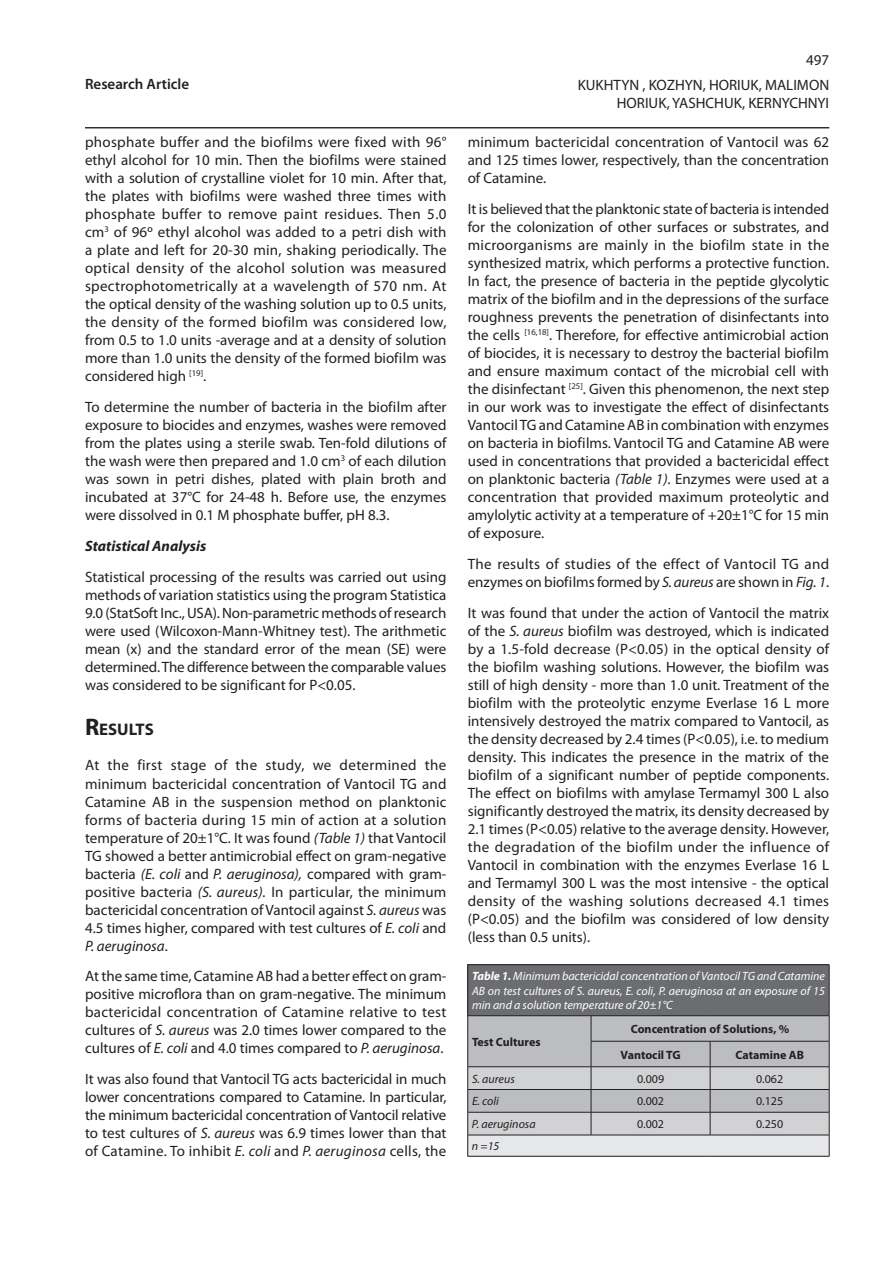
<style>
.page{position:relative;width:893px;height:1263px;background:#fff}
.page>*{position:absolute;margin:0;border:0;box-sizing:border-box;transform-origin:0 0}
.t1{font:700 16.8px "Myriad Pro";color:#231f20}
.t2{font:15px/18px "Myriad Pro";color:#231f20;text-align:justify}
.t3{font:italic 700 15px "Myriad Pro";color:#231f20}
.t4{font:600 15px "Myriad Pro";color:#231f20}
.t5{font:italic 12px/14.4px "Myriad Pro";color:#fff;text-align:justify}
.t6{font:700 12px/25.5px "Myriad Pro";color:#231f20}
.t7{font:italic 12px "Myriad Pro";color:#231f20}
.t8{font:12px "Myriad Pro";color:#231f20}
.s1{font-size:24px}
.s2{font-style:italic}
.s3{font-weight:700}
</style>
<div class="page">
<hr style="left:85px;top:127px;width:744px;height:1px;background:#231f20">
<div style="left:468px;top:965px;width:361px;height:51px;background:#6c6d70"></div>
<hr style="left:468px;top:964px;width:123px;height:1px;background:#231f20">
<hr style="left:467px;top:965px;width:1px;height:50px;background:#231f20">
<hr style="left:591px;top:964px;width:119px;height:1px;background:#231f20">
<hr style="left:710px;top:964px;width:119px;height:1px;background:#231f20">
<hr style="left:829px;top:965px;width:1px;height:50px;background:#231f20">
<hr style="left:468px;top:1015px;width:123px;height:1px;background:#231f20">
<hr style="left:591px;top:1015px;width:119px;height:1px;background:#231f20">
<hr style="left:710px;top:1015px;width:119px;height:1px;background:#231f20">
<svg style="left:467px;top:1016px;width:363px;height:140px;background:#c1c1c4"></svg>
<hr style="left:468px;top:1156px;width:123px;height:1px;background:#231f20">
<hr style="left:591px;top:1156px;width:119px;height:1px;background:#231f20">
<hr style="left:710px;top:1156px;width:119px;height:1px;background:#231f20">
<p class="t4" style="left:85px;top:74px;width:106px">Research Article</p>
<p class="t2" style="left:85px;top:133px;width:363px">phosphate buffer and the biofilms were fixed with 96° ethyl alcohol for 10 min. Then the biofilms were stained with a solution of crystalline violet for 10 min. After that, the plates with biofilms were washed three times with phosphate buffer to remove paint residues. Then 5.0 cm<sup>3</sup> of 96º ethyl alcohol was added to a petri dish with a plate and left for 20-30 min, shaking periodically. The optical density of the alcohol solution was measured spectrophotometrically at a wavelength of 570 nm. At the optical density of the washing solution up to 0.5 units, the density of the formed biofilm was considered low, from 0.5 to 1.0 units -average and at a density of solution more than 1.0 units the density of the formed biofilm was considered high <sup>[19]</sup>.</p>
<p class="t2" style="left:85px;top:398px;width:363px">To determine the number of bacteria in the biofilm after exposure to biocides and enzymes, washes were removed from the plates using a sterile swab. Ten-fold dilutions of the wash were then prepared and 1.0 cm<sup>3</sup> of each dilution was sown in petri dishes, plated with plain broth and incubated at 37°C for 24-48 h. Before use, the enzymes were dissolved in 0.1 M phosphate buffer, pH 8.3.</p>
<p class="t3" style="left:85px;top:536px;width:123px">Statistical Analysis</p>
<p class="t2" style="left:85px;top:567px;width:363px">Statistical processing of the results was carried out using methods of variation statistics using the program Statistica 9.0 (StatSoft Inc., USA). Non-parametric methods of research were used (Wilcoxon-Mann-Whitney test). The arithmetic mean (x) and the standard error of the mean (SE) were determined. The difference between the comparable values was considered to be significant for P&lt;0.05.</p>
<p class="t1" style="left:85px;top:720px;width:70px"><span class="s1">R</span>ESULTS</p>
<p class="t2" style="left:85px;top:756px;width:363px">At the first stage of the study, we determined the minimum bactericidal concentration of Vantocil TG and Catamine AB in the suspension method on planktonic forms of bacteria during 15 min of action at a solution temperature of 20±1°C. It was found <span class="s2">(Table 1)</span> that Vantocil TG showed a better antimicrobial effect on gram-negative bacteria <span class="s2">(E. coli</span> and <span class="s2">P. aeruginosa),</span> compared with gram&shy;positive bacteria <span class="s2">(S. aureus).</span> In particular, the minimum bactericidal concentration of Vantocil against <span class="s2">S. aureus</span> was 4.5 times higher, compared with test cultures of <span class="s2">E. coli</span> and <span class="s2">P. aeruginosa</span>.</p>
<p class="t2" style="left:85px;top:967px;width:363px">At the same time, Catamine AB had a better effect on gram&shy;positive microflora than on gram-negative. The minimum bactericidal concentration of Catamine relative to test cultures of <span class="s2">S. aureus</span> was 2.0 times lower compared to the cultures of <span class="s2">E. coli</span> and 4.0 times compared to <span class="s2">P. aeruginosa</span>.</p>
<p class="t2" style="left:85px;top:1070px;width:363px">It was also found that Vantocil TG acts bactericidal in much lower concentrations compared to Catamine. In particular, the minimum bactericidal concentration of Vantocil relative to test cultures of <span class="s2">S. aureus</span> was 6.9 times lower than that of Catamine. To inhibit <span class="s2">E. coli</span> and <span class="s2">P. aeruginosa</span> cells, the</p>
<p class="t2" style="left:578px;top:47px;width:253px;line-height:25px;text-align:right">497<br>KUKHTYN , KOZHYN, HORIUK, MALIMON</p>
<p class="t2" style="left:617px;top:94px;width:214px">HORIUK, YASHCHUK, KERNYCHNYI</p>
<p class="t2" style="left:468px;top:133px;width:363px">minimum bactericidal concentration of Vantocil was 62 and 125 times lower, respectively, than the concentration of Catamine.</p>
<p class="t2" style="left:468px;top:200px;width:363px">It is believed that the planktonic state of bacteria is intended for the colonization of other surfaces or substrates, and microorganisms are mainly in the biofilm state in the synthesized matrix, which performs a protective function.<br>In fact, the presence of bacteria in the peptide glycolytic matrix of the biofilm and in the depressions of the surface roughness prevents the penetration of disinfectants into the cells <sup>[16,18]</sup>. Therefore, for effective antimicrobial action of biocides, it is necessary to destroy the bacterial biofilm and ensure maximum contact of the microbial cell with the disinfectant <sup>[25]</sup>. Given this phenomenon, the next step in our work was to investigate the effect of disinfectants Vantocil TG and Catamine AB in combination with enzymes on bacteria in biofilms. Vantocil TG and Catamine AB were used in concentrations that provided a bactericidal effect on planktonic bacteria <span class="s2">(Table 1)</span>. Enzymes were used at a concentration that provided maximum proteolytic and amylolytic activity at a temperature of +20±1°C for 15 min of exposure.</p>
<p class="t2" style="left:468px;top:555px;width:363px">The results of studies of the effect of Vantocil TG and enzymes on biofilms formed by <span class="s2">S. аureus</span> are shown in <span class="s2">Fig. 1</span>.</p>
<p class="t2" style="left:468px;top:603px;width:363px">It was found that under the action of Vantocil the matrix of the <span class="s2">S. aureus</span> biofilm was destroyed, which is indicated by a 1.5-fold decrease (P&lt;0.05) in the optical density of the biofilm washing solutions. However, the biofilm was still of high density - more than 1.0 unit. Treatment of the biofilm with the proteolytic enzyme Everlase 16 L more intensively destroyed the matrix compared to Vantocil, as the density decreased by 2.4 times (P&lt;0.05), i.e. to medium density. This indicates the presence in the matrix of the biofilm of a significant number of peptide components.<br>The effect on biofilms with amylase Termamyl 300 L also significantly destroyed the matrix, its density decreased by 2.1 times (P&lt;0.05) relative to the average density. However, the degradation of the biofilm under the influence of Vantocil in combination with the enzymes Everlase 16 L and Termamyl 300 L was the most intensive - the optical density of the washing solutions decreased 4.1 times (P&lt;0.05) and the biofilm was considered of low density (less than 0.5 units).</p>
<p class="t5" style="left:472px;top:969px;width:354px"><span class="s3">Table 1.</span> Minimum bactericidal concentration of Vantocil TG and Catamine AB on test cultures of S. aureus, E. coli, P. aeruginosa at an exposure of 15 min and a solution temperature of 20±1°C</p>
<p class="t6" style="left:472px;top:1029px;width:70px">Test Cultures</p>
<p class="t6" style="left:621px;top:1016px;width:170px;text-indent:10px">Concentration of Solutions, %<br>Vantocil TG</p>
<p class="t6" style="left:735px;top:1042px;width:70px">Catamine АB</p>
<p class="t7" style="left:472px;top:1071px;width:44px">S. aureus</p>
<p class="t8" style="left:637px;top:1071px;width:29px">0.009</p>
<p class="t8" style="left:756px;top:1071px;width:29px">0.062</p>
<p class="t7" style="left:472px;top:1094px;width:28px">E. coli</p>
<p class="t8" style="left:637px;top:1094px;width:29px">0.002</p>
<p class="t8" style="left:756px;top:1094px;width:29px">0.125</p>
<p class="t7" style="left:472px;top:1117px;width:65px">P. aeruginosa</p>
<p class="t8" style="left:637px;top:1117px;width:29px">0.002</p>
<p class="t8" style="left:756px;top:1117px;width:29px">0.250</p>
<p class="t7" style="left:472px;top:1139px;width:29px">n =15</p>
</div>
